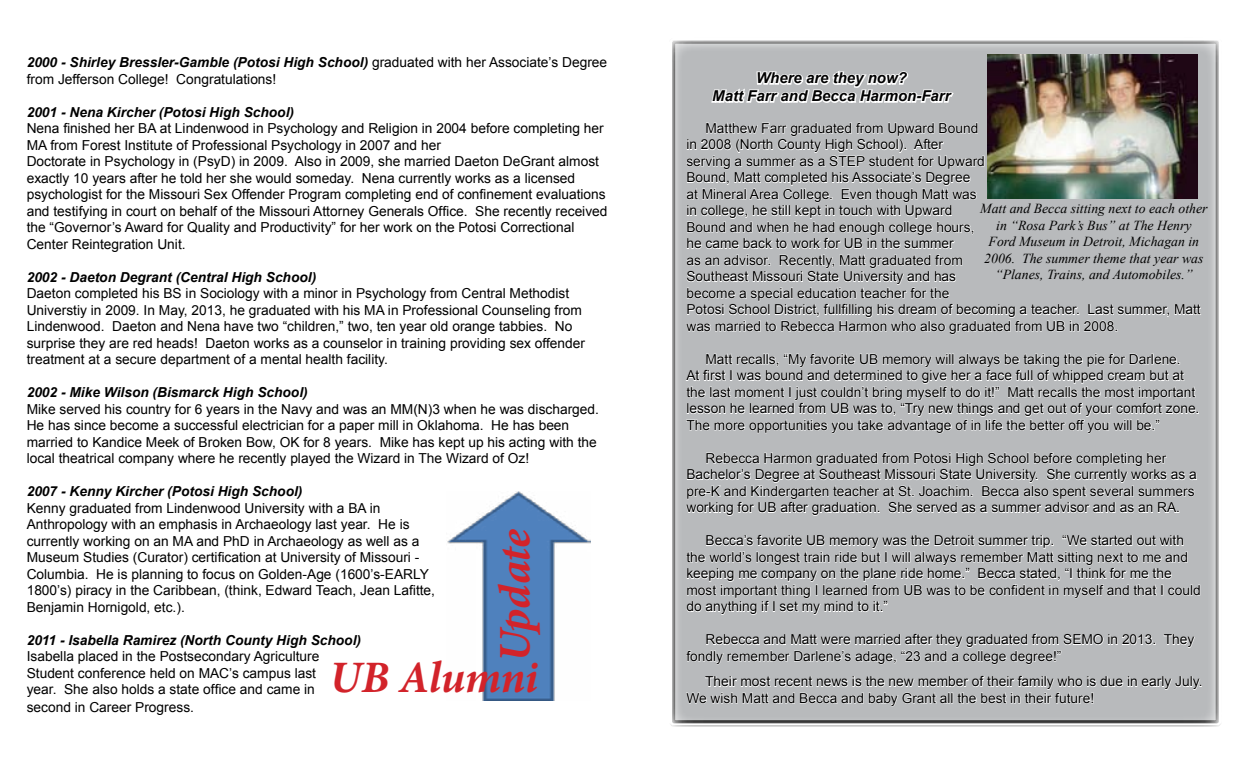
<style>
.page{position:relative;width:1260px;height:765px;background:#fff}
.page>*{position:absolute;margin:0;border:0;box-sizing:border-box;transform-origin:0 0}
.t1{font:italic 700 45px "Minion Pro";letter-spacing:-.01em;color:#d2232a}
.t2{font:italic 700 15px/18px "Arial";color:#000;text-align:center}
.t3{font:13.75px/16.5px "Arial";color:#000}
.t4{font:italic 700 13.75px "Arial";color:#000}
.t5{font:italic 13.75px/16.5px "Times New Roman";color:#000;text-align:center}
.s1{font-weight:700;font-style:italic}
</style>
<div class="page">
<img style="left:447px;top:492px;width:143px;height:209px">
<svg style="left:670px;top:40px;width:551px;height:687px"></svg>
<img style="left:988px;top:55px;width:210px;height:144px">
<p class="t3" style="left:27px;top:54px;width:582px"><span class="s1">2000 - Shirley Bressler-Gamble (Potosi High School)</span> graduated with her Associate’s Degree from Jefferson College! Congratulations!</p>
<p class="t4" style="left:27px;top:103px;width:269px">2001 - Nena Kircher (Potosi High School)</p>
<p class="t3" style="left:27px;top:120px;width:582px">Nena finished her BA at Lindenwood in Psychology and Religion in 2004 before completing her MA from Forest Institute of Professional Psychology in 2007 and her<br>Doctorate in Psychology in (PsyD) in 2009. Also in 2009, she married Daeton DeGrant almost exactly 10 years after he told her she would someday. Nena currently works as a licensed psychologist for the Missouri Sex Offender Program completing end of confinement evaluations and testifying in court on behalf of the Missouri Attorney Generals Office. She recently received the “Governor’s Award for Quality and Productivity” for her work on the Potosi Correctional Center Reintegration Unit.</p>
<p class="t4" style="left:27px;top:268px;width:291px">2002 - Daeton Degrant (Central High School)</p>
<p class="t3" style="left:27px;top:285px;width:560px">Daeton completed his BS in Sociology with a minor in Psychology from Central Methodist Universtiy in 2009. In May, 2013, he graduated with his MA in Professional Counseling from Lindenwood. Daeton and Nena have two “children,” two, ten year old orange tabbies. No surprise they are red heads! Daeton works as a counselor in training providing sex offender treatment at a secure department of a mental health facility.</p>
<p class="t4" style="left:27px;top:383px;width:283px">2002 - Mike Wilson (Bismarck High School)</p>
<p class="t3" style="left:27px;top:401px;width:574px">Mike served his country for 6 years in the Navy and was an MM(N)3 when he was discharged.<br>He has since become a successful electrician for a paper mill in Oklahoma. He has been married to Kandice Meek of Broken Bow, OK for 8 years. Mike has kept up his acting with the local theatrical company where he recently played the Wizard in The Wizard of Oz!</p>
<p class="t4" style="left:27px;top:482px;width:277px">2007 - Kenny Kircher (Potosi High School)</p>
<p class="t3" style="left:27px;top:500px;width:410px">Kenny graduated from Lindenwood University with a BA in Anthropology with an emphasis in Archaeology last year. He is currently working on an MA and PhD in Archaeology as well as a Museum Studies (Curator) certification at University of Missouri - Columbia. He is planning to focus on Golden-Age (1600’s-EARLY 1800’s) piracy in the Caribbean, (think, Edward Teach, Jean Lafitte, Benjamin Hornigold, etc.).</p>
<p class="t4" style="left:27px;top:631px;width:336px">2011 - Isabella Ramirez (North County High School)</p>
<p class="t3" style="left:27px;top:648px;width:294px">Isabella placed in the Postsecondary Agriculture<br>Student conference held on MAC’s campus last year. She also holds a state office and came in</p>
<p class="t3" style="left:27px;top:699px;width:169px">second in Career Progress.</p>
<h1 class="t1" style="left:483px;top:662px;width:135px;rotate:-90deg">Update</h1>
<h1 class="t1" style="left:330px;top:646px;width:210px">UB Alumni</h1>
<p class="t2" style="left:712px;top:70px;width:240px">Where are they now?<br>Matt Farr and Becca Harmon-Farr</p>
<p class="t3" style="left:686px;top:120px;width:516px;text-indent:19px">Matthew Farr graduated from Upward Bound<br>in 2008 (North County High School). After<br>serving a summer as a STEP student for Upward<br>Bound, Matt completed his Associate’s Degree<br>at Mineral Area College. Even though Matt was<br>in college, he still kept in touch with Upward<br>Bound and when he had enough college hours,<br>he came back to work for UB in the summer<br>as an advisor. Recently, Matt graduated from<br>Southeast Missouri State University and has<br>become a special education teacher for the<br>Potosi School District, fullfilling his dream of becoming a teacher. Last summer, Matt was married to Rebecca Harmon who also graduated from UB in 2008.</p>
<p class="t3" style="left:686px;top:351px;width:515px;text-indent:19px">Matt recalls, “My favorite UB memory will always be taking the pie for Darlene.<br>At first I was bound and determined to give her a face full of whipped cream but at the last moment I just couldn’t bring myself to do it!” Matt recalls the most important lesson he learned from UB was to, “Try new things and get out of your comfort zone.<br>The more opportunities you take advantage of in life the better off you will be.”</p>
<p class="t3" style="left:686px;top:450px;width:512px;text-indent:19px">Rebecca Harmon graduated from Potosi High School before completing her Bachelor’s Degree at Southeast Missouri State University. She currently works as a pre-K and Kindergarten teacher at St. Joachim. Becca also spent several summers working for UB after graduation. She served as a summer advisor and as an RA.</p>
<p class="t3" style="left:686px;top:533px;width:516px;text-indent:19px">Becca’s favorite UB memory was the Detroit summer trip. “We started out with the world’s longest train ride but I will always remember Matt sitting next to me and keeping me company on the plane ride home.” Becca stated, “I think for me the most important thing I learned from UB was to be confident in myself and that I could do anything if I set my mind to it.”</p>
<p class="t3" style="left:686px;top:632px;width:509px;text-indent:19px">Rebecca and Matt were married after they graduated from SEMO in 2013. They fondly remember Darlene’s adage, “23 and a college degree!”</p>
<p class="t3" style="left:686px;top:674px;width:518px;text-indent:19px">Their most recent news is the new member of their family who is due in early July.<br>We wish Matt and Becca and baby Grant all the best in their future!</p>
<p class="t5" style="left:980px;top:200px;width:229px">Matt and Becca sitting next to each other in “Rosa Park’s Bus” at The Henry<br>Ford Museum in Detroit, Michagan in 2006. The summer theme that year was “Planes, Trains, and Automobiles.”</p>
</div>
